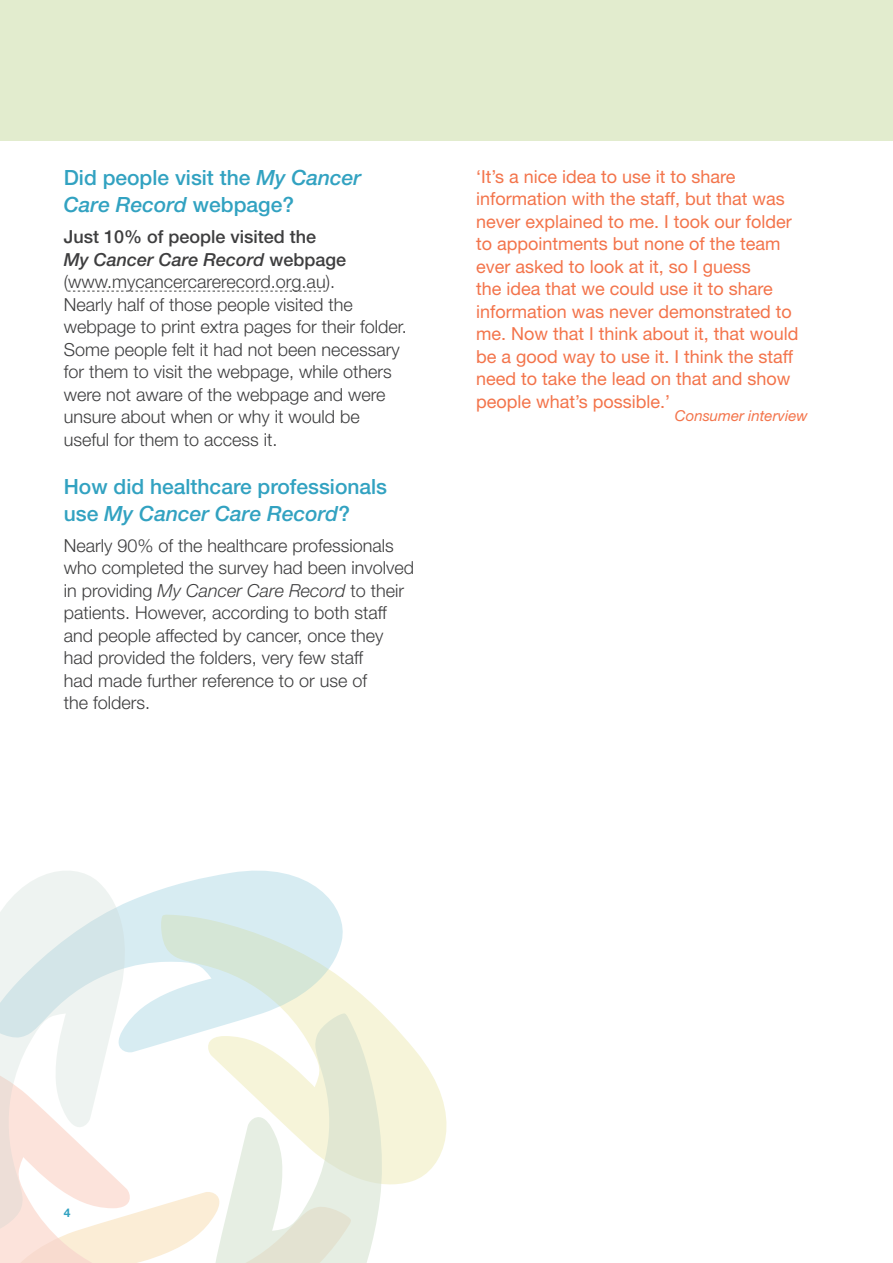
<style>
.page{position:relative;width:893px;height:1263px;background:#fff}
.page>*{position:absolute;margin:0;border:0;box-sizing:border-box;transform-origin:0 0}
.t1{font:500 21px/27px "Helvetica Neue LT Std";color:#32a2c1}
.t2{font:300 18px/22.5px "Helvetica Neue LT Std";color:#3e3e3f}
.t3{font:18px/22.5px "Helvetica Neue LT Std";color:#f3744b}
.t4{font:italic 15px "Helvetica Neue LT Std";color:#f3744b}
.t5{font:700 12px "Helvetica Neue LT Std";color:#32a2c1}
.s1{font-style:italic}
.s2{font-weight:500}
.s3{font-weight:500;font-style:italic}
</style>
<div class="page">
<div style="left:0;top:0;width:893px;height:140px;background:#e2ecce"></div>
<svg style="left:68px;top:291px;width:258px;height:1px"></svg>
<svg style="left:190px;top:870px;width:149px;height:45px;fill:#d7ecf2"></svg>
<svg style="left:190px;top:1184px;width:191px;height:79px"></svg>
<svg style="left:190px;top:915px;width:256px;height:269px"></svg>
<svg style="left:0;top:871px;width:190px;height:392px"></svg>
<p class="t1" style="left:64px;top:164px;width:299px">Did people visit the <span class="s1">My Cancer<br>Care Record</span> webpage?</p>
<p class="t2" style="left:64px;top:225px;width:345px"><span class="s2">Just 10% of people visited the<br></span><span class="s3">My Cancer Care Record</span> <span class="s2">webpage </span>(www.mycancercarerecord.org.au).<br>Nearly half of those people visited the webpage to print extra pages for their folder.<br>Some people felt it had not been necessary for them to visit the webpage, while others were not aware of the webpage and were unsure about when or why it would be useful for them to access it.</p>
<p class="t1" style="left:64px;top:473px;width:325px">How did healthcare professionals use <span class="s1">My Cancer Care Record</span>?</p>
<p class="t2" style="left:64px;top:534px;width:352px">Nearly 90% of the healthcare professionals who completed the survey had been involved in providing <span class="s1">My Cancer Care Record</span> to their patients. However, according to both staff and people affected by cancer, once they had provided the folders, very few staff<br>had made further reference to or use of<br>the folders.</p>
<p class="t3" style="left:476px;top:165px;width:324px">‘It’s a nice idea to use it to share information with the staff, but that was never explained to me. I took our folder to appointments but none of the team ever asked to look at it, so I guess<br>the idea that we could use it to share information was never demonstrated to me. Now that I think about it, that would be a good way to use it. I think the staff need to take the lead on that and show people what’s possible.’</p>
<p class="t4" style="left:675px;top:406px;width:135px">Consumer interview</p>
<p class="t5" style="left:64px;top:1205px;width:8px">4</p>
</div>
